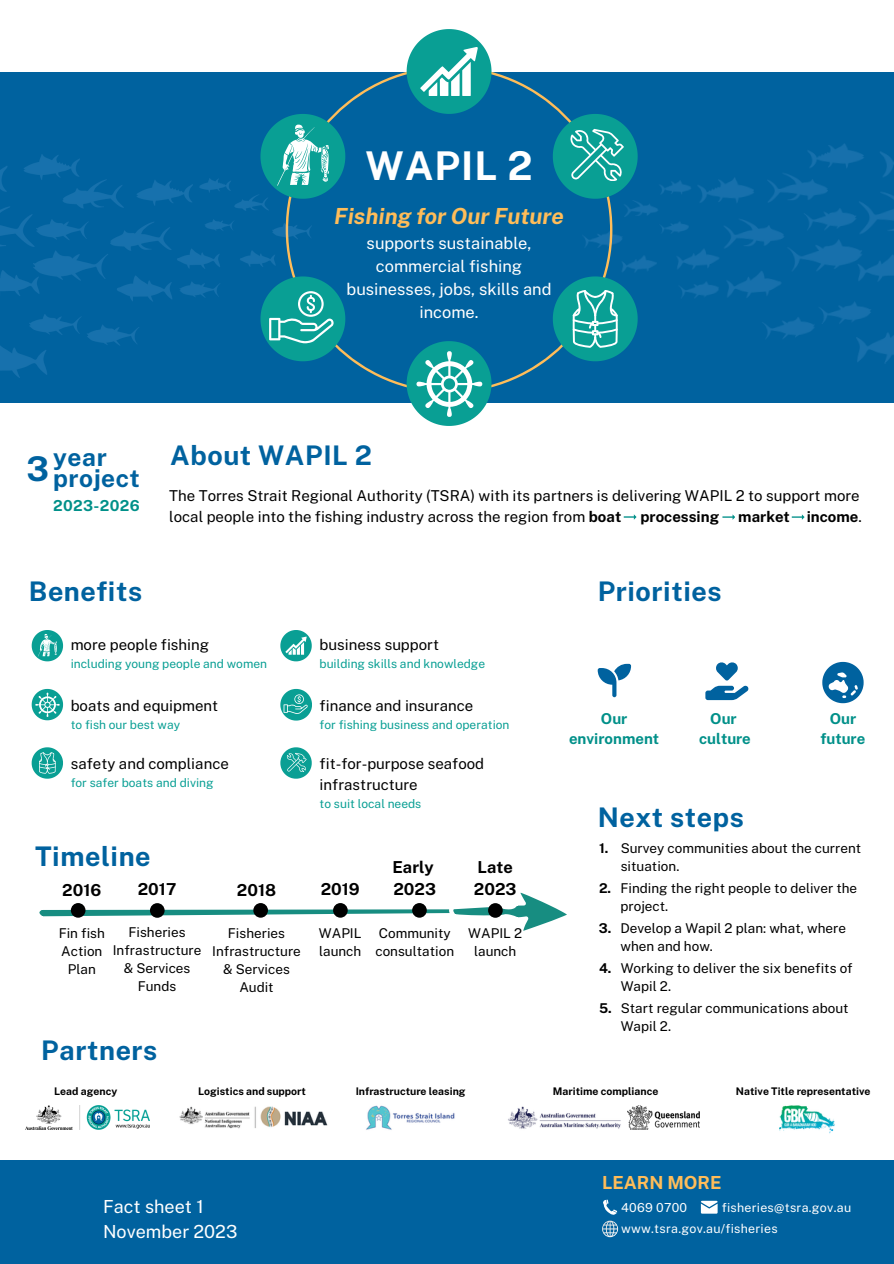
<style>
.page{position:relative;width:894px;height:1264px;background:#fff}
.page>*{position:absolute;margin:0;border:0;box-sizing:border-box;transform-origin:0 0}
.t1{font:700 39.6px "Public Sans";letter-spacing:.025em;color:#fff}
.t2{font:700 34.05px "Public Sans";color:#00629f}
.t3{font:700 27px "Public Sans";letter-spacing:.025em;color:#00629f}
.t4{font:700 24.6px "Public Sans";letter-spacing:.02em;color:#00629f}
.t5{font:italic 700 22.2px "Public Sans";color:#ffbd59}
.t6{font:18px "Public Sans";color:#fff}
.t7{font:700 18px "Public Sans";color:#ffbd59}
.t8{font:16.5px/23px "Public Sans";color:#fff;text-align:center}
.t9{font:700 16.5px "Public Sans";color:#000}
.t10{font:700 15.15px "Public Sans";letter-spacing:.02em;color:#009089}
.t11{font:15px/21px "Public Sans";color:#000}
.t12{font:700 15px/20.2px "Public Sans";color:#009089;text-align:center}
.t13{font:700 15px "Public Sans";color:#000}
.t14{font:13.5px/18px "Public Sans";color:#000}
.t15{font:700 13.5px "Public Sans";color:#000}
.t16{font:12.45px "Public Sans";letter-spacing:.02em;color:#fff}
.t17{font:12px "Public Sans";color:#099f94}
.t18{font:700 10.5px "Public Sans";color:#000}
.s1{font-weight:700}
.s2{font-weight:400}
</style>
<div class="page">
<svg style="left:33px;top:688px;width:412px;height:442px"></svg>
<svg style="left:445px;top:892px;width:122px;height:39px"></svg>
<div style="left:0;top:72px;width:893px;height:330px;background:#00629f"></div>
<img style="left:612px;top:144px;width:281px;height:219px">
<div style="left:0;top:1160px;width:893px;height:103px;background:#00629f"></div>
<svg style="left:32px;top:747px;width:31px;height:31px"></svg>
<svg style="left:32px;top:630px;width:31px;height:31px"></svg>
<svg style="left:32px;top:689px;width:31px;height:31px"></svg>
<svg style="left:280px;top:689px;width:32px;height:31px"></svg>
<svg style="left:280px;top:630px;width:31px;height:31px"></svg>
<svg style="left:280px;top:747px;width:31px;height:31px"></svg>
<svg style="left:700px;top:1200px;width:17px;height:13px"></svg>
<svg style="left:602px;top:1199px;width:16px;height:38px"></svg>
<svg style="left:597px;top:664px;width:34px;height:33px"></svg>
<svg style="left:705px;top:662px;width:43px;height:38px"></svg>
<svg style="left:822px;top:662px;width:41px;height:41px"></svg>
<svg style="left:623px;top:514px;width:13px;height:5px"></svg>
<svg style="left:791px;top:514px;width:12px;height:6px"></svg>
<svg style="left:722px;top:514px;width:12px;height:6px"></svg>
<svg style="left:334px;top:66px;width:278px;height:323px"></svg>
<svg style="left:311px;top:276px;width:34px;height:85px"></svg>
<svg style="left:552px;top:114px;width:85px;height:84px"></svg>
<svg style="left:260px;top:114px;width:85px;height:84px"></svg>
<svg style="left:552px;top:276px;width:85px;height:85px"></svg>
<svg style="left:406px;top:341px;width:85px;height:84px"></svg>
<svg style="left:406px;top:29px;width:85px;height:85px"></svg>
<img style="left:0;top:154px;width:311px;height:223px">
<div style="left:488px;top:903px;width:14px;height:14px;background:#000;border-radius:50%"></div>
<div style="left:71px;top:903px;width:14px;height:14px;background:#000;border-radius:50%"></div>
<div style="left:150px;top:903px;width:14px;height:14px;background:#000;border-radius:50%"></div>
<div style="left:412px;top:903px;width:14px;height:14px;background:#000;border-radius:50%"></div>
<div style="left:333px;top:903px;width:14px;height:14px;background:#000;border-radius:50%"></div>
<div style="left:253px;top:903px;width:15px;height:14px;background:#000;border-radius:50%"></div>
<img style="left:26px;top:1105px;width:124px;height:24px">
<img style="left:177px;top:1103px;width:151px;height:27px">
<img style="left:356px;top:1101px;width:99px;height:29px">
<img style="left:508px;top:1106px;width:113px;height:23px">
<img style="left:627px;top:1105px;width:72px;height:24px">
<img style="left:779px;top:1105px;width:56px;height:29px">
<p class="t1" style="left:365px;top:142px;width:168px">WAPIL 2</p>
<p class="t5" style="left:334px;top:203px;width:231px">Fishing for Our Future</p>
<p class="t8" style="left:346px;top:231px;width:206px">supports sustainable, commercial fishing businesses, jobs, skills and income.</p>
<p class="t2" style="left:26px;top:449px;width:24px">3</p>
<p class="t4" style="left:53px;top:442px;width:55px">year</p>
<p class="t4" style="left:53px;top:463px;width:88px">project</p>
<p class="t10" style="left:53px;top:496px;width:88px">2023-2026</p>
<p class="t3" style="left:29px;top:575px;width:115px">Benefits</p>
<p class="t3" style="left:170px;top:439px;width:203px">About WAPIL 2</p>
<p class="t11" style="left:169px;top:485px;width:691px">The Torres Strait Regional Authority (TSRA) with its partners is delivering WAPIL 2 to support more</p>
<p class="t11" style="left:169px;top:505px;width:453px">local people into the fishing industry across the region from <span class="s1">boat</span></p>
<p class="t13" style="left:640px;top:507px;width:80px">processing</p>
<p class="t13" style="left:738px;top:507px;width:125px">market income<span class="s2">.</span></p>
<p class="t3" style="left:597px;top:575px;width:125px">Priorities</p>
<p class="t11" style="left:71px;top:633px;width:140px">more people fishing</p>
<p class="t17" style="left:71px;top:656px;width:198px">including young people and women</p>
<p class="t11" style="left:71px;top:695px;width:149px">boats and equipment</p>
<p class="t17" style="left:71px;top:717px;width:111px">to fish our best way</p>
<p class="t11" style="left:71px;top:753px;width:160px">safety and compliance</p>
<p class="t17" style="left:71px;top:775px;width:144px">for safer boats and diving</p>
<p class="t3" style="left:35px;top:839px;width:117px">Timeline</p>
<p class="t9" style="left:62px;top:879px;width:41px">2016</p>
<p class="t14" style="left:59px;top:924px;width:48px;text-align:center">Fin fish<br>Action<br>Plan</p>
<p class="t9" style="left:138px;top:879px;width:40px">2017</p>
<p class="t14" style="left:113px;top:923px;width:90px;text-align:center">Fisheries<br>Infrastructure &amp; Services<br>Funds</p>
<p class="t9" style="left:237px;top:879px;width:41px">2018</p>
<p class="t14" style="left:212px;top:924px;width:90px;text-align:center">Fisheries<br>Infrastructure &amp; Services<br>Audit</p>
<p class="t11" style="left:319px;top:633px;width:121px">business support</p>
<p class="t17" style="left:319px;top:656px;width:167px">building skills and knowledge</p>
<p class="t11" style="left:319px;top:695px;width:155px">finance and insurance</p>
<p class="t17" style="left:319px;top:717px;width:191px">for fishing business and operation</p>
<p class="t11" style="left:319px;top:753px;width:166px">fit-for-purpose seafood infrastructure</p>
<p class="t17" style="left:319px;top:796px;width:103px">to suit local needs</p>
<p class="t9" style="left:320px;top:879px;width:41px">2019</p>
<p class="t14" style="left:319px;top:924px;width:44px">WAPIL</p>
<p class="t14" style="left:319px;top:942px;width:44px">launch</p>
<p class="t9" style="left:392px;top:857px;width:43px">Early</p>
<p class="t9" style="left:393px;top:879px;width:44px">2023</p>
<p class="t14" style="left:375px;top:924px;width:80px">Community consultation</p>
<p class="t9" style="left:477px;top:857px;width:37px">Late</p>
<p class="t9" style="left:474px;top:879px;width:44px">2023</p>
<p class="t14" style="left:468px;top:924px;width:55px">WAPIL 2</p>
<p class="t14" style="left:474px;top:942px;width:44px">launch</p>
<p class="t3" style="left:41px;top:1034px;width:118px">Partners</p>
<p class="t12" style="left:569px;top:708px;width:92px">Our environment</p>
<p class="t12" style="left:710px;top:708px;width:28px">Our</p>
<p class="t12" style="left:699px;top:728px;width:53px">culture</p>
<p class="t12" style="left:829px;top:708px;width:28px">Our</p>
<p class="t12" style="left:820px;top:728px;width:46px">future</p>
<p class="t3" style="left:597px;top:801px;width:148px">Next steps</p>
<p class="t14" style="left:620px;top:838px;width:242px">Survey communities about the current situation.</p>
<p class="t14" style="left:620px;top:879px;width:238px">Finding the right people to deliver the project.</p>
<p class="t14" style="left:620px;top:919px;width:227px">Develop a Wapil 2 plan: what, where when and how.</p>
<p class="t14" style="left:620px;top:959px;width:233px">Working to deliver the six benefits of<br>Wapil 2.</p>
<p class="t14" style="left:620px;top:999px;width:229px">Start regular communications about<br>Wapil 2.</p>
<p class="t15" style="left:599px;top:840px;width:11px">1.</p>
<p class="t15" style="left:599px;top:880px;width:14px">2.</p>
<p class="t15" style="left:598px;top:920px;width:14px">3.</p>
<p class="t15" style="left:599px;top:960px;width:14px">4.</p>
<p class="t15" style="left:599px;top:1000px;width:14px">5.</p>
<p class="t18" style="left:54px;top:1084px;width:65px">Lead agency</p>
<p class="t18" style="left:198px;top:1084px;width:109px">Logistics and support</p>
<p class="t18" style="left:355px;top:1084px;width:111px">Infrastructure leasing</p>
<p class="t18" style="left:552px;top:1084px;width:107px">Maritime compliance</p>
<p class="t18" style="left:735px;top:1084px;width:136px">Native Title representative</p>
<p class="t7" style="left:602px;top:1171px;width:121px">LEARN MORE</p>
<p class="t6" style="left:103px;top:1196px;width:102px">Fact sheet 1</p>
<p class="t6" style="left:103px;top:1221px;width:136px">November 2023</p>
<p class="t16" style="left:621px;top:1199px;width:67px">4069 0700</p>
<p class="t16" style="left:721px;top:1199px;width:131px">fisheries@tsra.gov.au</p>
<p class="t16" style="left:621px;top:1221px;width:158px">www.tsra.gov.au/fisheries</p>
</div>
